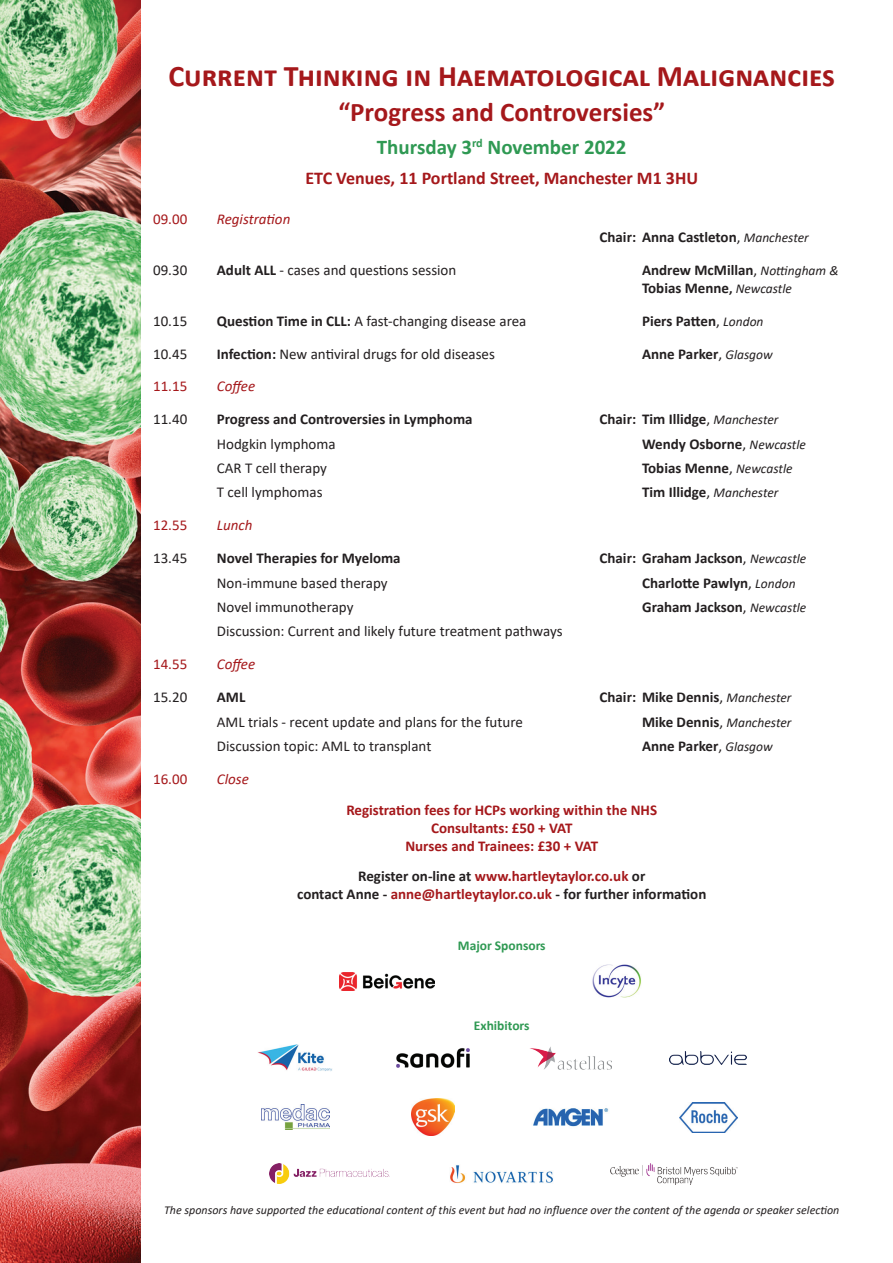
<style>
.page{position:relative;width:893px;height:1263px;background:#fff}
.page>*{position:absolute;margin:0;border:0;box-sizing:border-box;transform-origin:0 0}
.t1{font:700 30px "Calibri";color:#a5181b}
.t2{font:700 27px "Calibri";color:#a5181b}
.t3{font:700 21px "Calibri";color:#2f9953}
.t4{font:700 18px "Calibri";color:#a5181b}
.t5{font:700 15px/18px "Calibri";color:#231f20}
.t6{font:15px "Calibri";color:#231f20}
.t7{font:700 15px/18px "Calibri";letter-spacing:-.005em;color:#a5181b;text-align:center}
.t8{font:italic 15px "Calibri";color:#a5181b}
.t9{font:15px "Calibri";color:#a5181b}
.t10{font:700 13.5px "Calibri";color:#2f9953}
.t11{font:italic 12px "Calibri";color:#231f20}
.s1{font-weight:400}
.s2{font-weight:400;font-style:italic;font-size:13.5px}
.s3{font-weight:700}
.s4{font-size:13.5px}
.s5{color:#a5181b}
</style>
<div class="page">
<img style="left:0;top:0;width:140px;height:1263px">
<img style="left:339px;top:972px;width:96px;height:18px">
<img style="left:592px;top:964px;width:49px;height:34px">
<img style="left:258px;top:1044px;width:74px;height:27px">
<img style="left:396px;top:1048px;width:74px;height:20px">
<img style="left:530px;top:1046px;width:82px;height:23px">
<img style="left:670px;top:1051px;width:77px;height:13px">
<img style="left:261px;top:1105px;width:68px;height:25px">
<img style="left:411px;top:1099px;width:43px;height:37px">
<img style="left:533px;top:1108px;width:76px;height:19px">
<img style="left:679px;top:1102px;width:59px;height:30px">
<img style="left:270px;top:1164px;width:119px;height:19px">
<img style="left:450px;top:1165px;width:103px;height:18px">
<img style="left:610px;top:1163px;width:128px;height:21px">
<h1 class="t1" style="left:168px;top:55px;width:668px">Current Thinking in Haematological Malignancies</h1>
<h2 class="t2" style="left:338px;top:92px;width:328px">“Progress and Controversies”</h2>
<h3 class="t3" style="left:377px;top:132px;width:251px">Thursday 3<sup>rd</sup> November 2022</h3>
<p class="t4" style="left:305px;top:166px;width:394px">ETC Venues, 11 Portland Street, Manchester M1 3HU</p>
<p class="t9" style="left:153px;top:208px;width:36px">09.00</p>
<p class="t8" style="left:217px;top:208px;width:75px">Registration</p>
<p class="t5" style="left:600px;top:228px;width:211px">Chair: Anna Castleton<span class="s1">,</span> <span class="s2">Manchester</span></p>
<p class="t6" style="left:153px;top:259px;width:36px">09.30</p>
<p class="t6" style="left:217px;top:259px;width:241px"><span class="s3">Adult ALL</span> - cases and questions session</p>
<p class="t5" style="left:642px;top:261px;width:198px">Andrew McMillan<span class="s1">,</span> <span class="s2">Nottingham &amp;<br></span>Tobias Menne<span class="s4">,</span> <span class="s2">Newcastle</span></p>
<p class="t6" style="left:153px;top:310px;width:36px">10.15</p>
<p class="t6" style="left:217px;top:310px;width:311px"><span class="s3">Question Time in CLL:</span> A fast-changing disease area</p>
<p class="t5" style="left:642px;top:311px;width:123px">Piers Patten<span class="s1">,</span> <span class="s2">London</span></p>
<p class="t6" style="left:153px;top:343px;width:36px">10.45</p>
<p class="t6" style="left:217px;top:343px;width:280px"><span class="s3">Infection:</span> New antiviral drugs for old diseases</p>
<p class="t5" style="left:642px;top:344px;width:132px">Anne Parker<span class="s1">,</span> <span class="s2">Glasgow</span></p>
<p class="t9" style="left:153px;top:376px;width:36px">11.15</p>
<p class="t8" style="left:217px;top:376px;width:40px">Coffee</p>
<p class="t6" style="left:153px;top:409px;width:36px">11.40</p>
<p class="t5" style="left:217px;top:410px;width:257px">Progress and Controversies in Lymphoma</p>
<p class="t5" style="left:600px;top:410px;width:180px">Chair: Tim Illidge<span class="s1">,</span> <span class="s2">Manchester</span></p>
<p class="t6" style="left:217px;top:433px;width:120px">Hodgkin lymphoma</p>
<p class="t5" style="left:642px;top:434px;width:165px">Wendy Osborne<span class="s1">,</span> <span class="s2">Newcastle</span></p>
<p class="t6" style="left:217px;top:458px;width:112px">CAR T cell therapy</p>
<p class="t5" style="left:642px;top:459px;width:152px">Tobias Menne<span class="s1">,</span> <span class="s2">Newcastle</span></p>
<p class="t6" style="left:217px;top:482px;width:107px">T cell lymphomas</p>
<p class="t5" style="left:642px;top:483px;width:138px">Tim Illidge<span class="s1">,</span> <span class="s2">Manchester</span></p>
<p class="t9" style="left:153px;top:515px;width:36px">12.55</p>
<p class="t8" style="left:217px;top:515px;width:37px">Lunch</p>
<p class="t6" style="left:153px;top:548px;width:36px">13.45</p>
<p class="t5" style="left:217px;top:549px;width:185px">Novel Therapies for Myeloma</p>
<p class="t5" style="left:600px;top:549px;width:208px">Chair: Graham Jackson<span class="s1">,</span> <span class="s2">Newcastle</span></p>
<p class="t6" style="left:217px;top:572px;width:172px">Non-immune based therapy</p>
<p class="t5" style="left:642px;top:573px;width:155px">Charlotte Pawlyn<span class="s1">,</span> <span class="s2">London</span></p>
<p class="t6" style="left:217px;top:597px;width:138px">Novel immunotherapy</p>
<p class="t5" style="left:642px;top:598px;width:166px">Graham Jackson<span class="s1">,</span> <span class="s2">Newcastle</span></p>
<p class="t6" style="left:217px;top:621px;width:347px">Discussion: Current and likely future treatment pathways</p>
<p class="t9" style="left:153px;top:654px;width:36px">14.55</p>
<p class="t8" style="left:217px;top:654px;width:40px">Coffee</p>
<p class="t6" style="left:153px;top:687px;width:36px">15.20</p>
<p class="t5" style="left:217px;top:688px;width:30px">AML</p>
<p class="t5" style="left:600px;top:688px;width:193px">Chair: Mike Dennis<span class="s1">,</span> <span class="s2">Manchester</span></p>
<p class="t6" style="left:217px;top:711px;width:308px">AML trials - recent update and plans for the future</p>
<p class="t5" style="left:642px;top:712px;width:151px">Mike Dennis<span class="s1">,</span> <span class="s2">Manchester</span></p>
<p class="t6" style="left:217px;top:735px;width:216px">Discussion topic: AML to transplant</p>
<p class="t5" style="left:642px;top:737px;width:132px">Anne Parker<span class="s1">,</span> <span class="s2">Glasgow</span></p>
<p class="t9" style="left:153px;top:768px;width:36px">16.00</p>
<p class="t8" style="left:217px;top:768px;width:33px">Close</p>
<p class="t7" style="left:346px;top:800px;width:312px">Registration fees for HCPs working within the NHS<br>Consultants: £50 + VAT<br>Nurses and Trainees: £30 + VAT</p>
<p class="t5" style="left:297px;top:867px;width:411px;text-align:center">Register on-line at <span class="s5">www.hartleytaylor.co.uk</span> or<br>contact Anne - <span class="s5">anne@hartleytaylor.co.uk</span> - for further information</p>
<p class="t10" style="left:458px;top:935px;width:89px">Major Sponsors</p>
<p class="t10" style="left:474px;top:1015px;width:57px">Exhibitors</p>
<p class="t11" style="left:164px;top:1201px;width:677px">The sponsors have supported the educational content of this event but had no influence over the content of the agenda or speaker selection</p>
</div>
